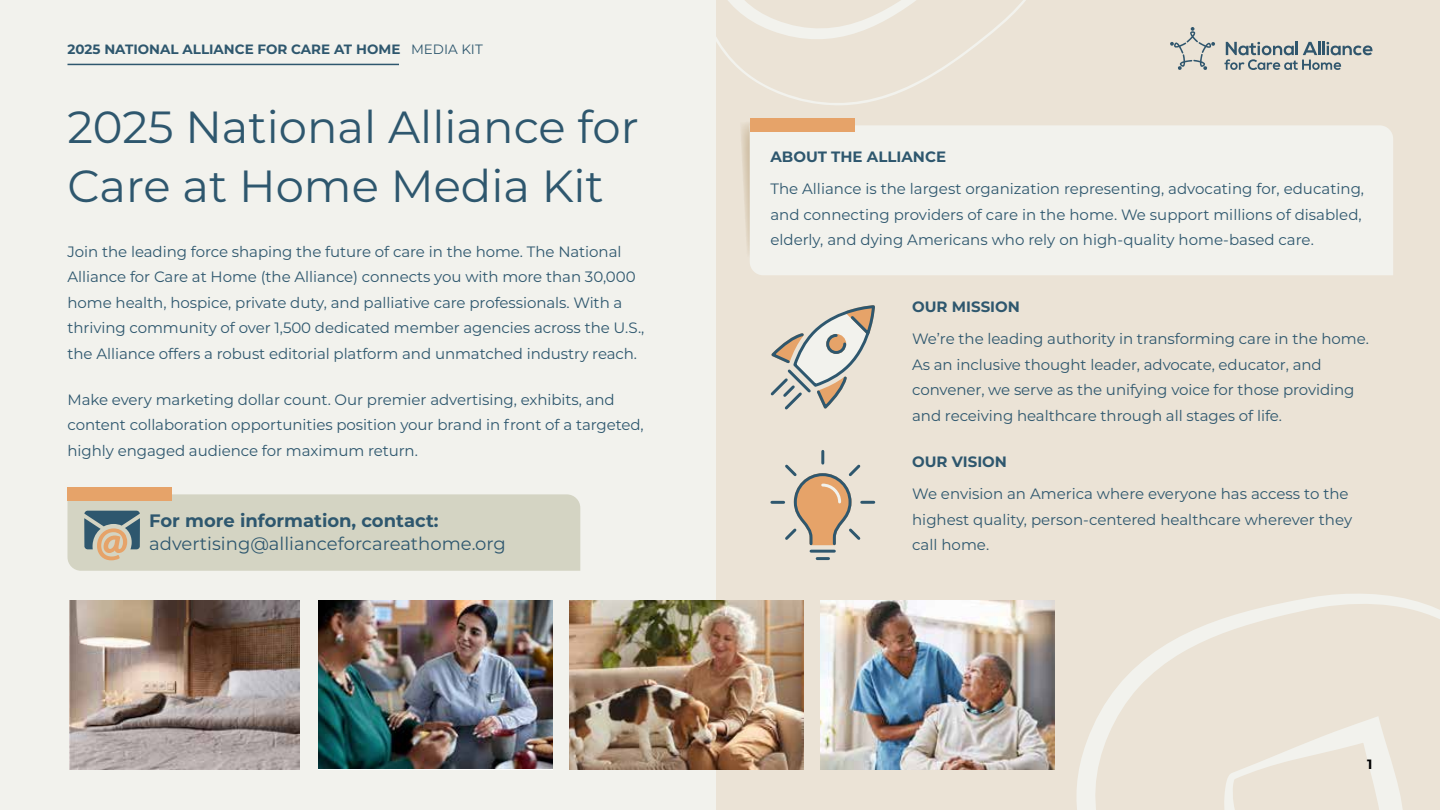
<style>
.page{position:relative;width:1440px;height:810px;background:#f2f2ed}
.page>*{position:absolute;margin:0;border:0;box-sizing:border-box;transform-origin:0 0}
.t1{font:45px/58.5px "Montserrat";color:#2e576e}
.t2{font:18px "Montserrat";color:#2e576e}
.t3{font:700 18px "Montserrat";color:#2e576e}
.t4{font:15px/25.5px "Montserrat";letter-spacing:-.005em;color:#2e576e}
.t5{font:700 15px "Montserrat";color:#2e576e}
.t6{font:700 13.5px "Montserrat";color:#2e576e}
.t7{font:700 13.5px "Montserrat";color:#000}
.s1{font-weight:400}
</style>
<div class="page">
<div style="left:716px;top:0;width:724px;height:810px;background:#ebe3d6"></div>
<svg style="left:1076px;top:744px;width:29px;height:66px;fill:#f2f2ed"></svg>
<svg style="left:1224px;top:744px;width:179px;height:66px"></svg>
<svg style="left:1054px;top:594px;width:386px;height:150px"></svg>
<img style="left:569px;top:600px;width:235px;height:170px">
<img style="left:820px;top:600px;width:234px;height:170px">
<img style="left:318px;top:600px;width:235px;height:168px">
<svg style="left:716px;top:0;width:310px;height:252px"></svg>
<div style="left:750px;top:125px;width:643px;height:150px;background:#f2f2ed"></div>
<div style="left:750px;top:118px;width:104px;height:14px;background:#e6a369"></div>
<svg style="left:770px;top:307px;width:105px;height:103px"></svg>
<svg style="left:770px;top:450px;width:106px;height:111px"></svg>
<div style="left:68px;top:487px;width:104px;height:14px;background:#e6a369"></div>
<svg style="left:68px;top:494px;width:512px;height:77px;background:#cfcfbe"></svg>
<img style="left:70px;top:600px;width:230px;height:169px">
<svg style="left:1224px;top:41px;width:148px;height:29px"></svg>
<svg style="left:1170px;top:27px;width:45px;height:43px"></svg>
<hr style="left:68px;top:64px;width:331px;height:1px;background:#2e576e">
<p class="t6" style="left:68px;top:39px;width:417px">2025 NATIONAL ALLIANCE FOR CARE AT HOME <span class="s1">MEDIA KIT</span></p>
<h1 class="t1" style="left:68px;top:96px;width:573px">2025 National Alliance for<br>Care at Home Media Kit</h1>
<p class="t4" style="left:68px;top:238px;width:578px">Join the leading force shaping the future of care in the home. The National Alliance for Care at Home (the Alliance) connects you with more than 30,000 home health, hospice, private duty, and palliative care professionals. With a thriving community of over 1,500 dedicated member agencies across the U.S., the Alliance offers a robust editorial platform and unmatched industry reach.</p>
<p class="t4" style="left:68px;top:386px;width:578px">Make every marketing dollar count. Our premier advertising, exhibits, and content collaboration opportunities position your brand in front of a targeted, highly engaged audience for maximum return.</p>
<p class="t3" style="left:149px;top:508px;width:291px">For more information, contact:</p>
<p class="t2" style="left:149px;top:531px;width:358px">advertising@allianceforcareathome.org</p>
<p class="t5" style="left:770px;top:146px;width:177px">ABOUT THE ALLIANCE</p>
<p class="t4" style="left:770px;top:176px;width:595px">The Alliance is the largest organization representing, advocating for, educating, and connecting providers of care in the home. We support millions of disabled, elderly, and dying Americans who rely on high-quality home-based care.</p>
<p class="t5" style="left:912px;top:296px;width:109px">OUR MISSION</p>
<p class="t4" style="left:912px;top:326px;width:458px">We’re the leading authority in transforming care in the home.<br>As an inclusive thought leader, advocate, educator, and convener, we serve as the unifying voice for those providing and receiving healthcare through all stages of life.</p>
<p class="t5" style="left:912px;top:451px;width:96px">OUR VISION</p>
<p class="t4" style="left:912px;top:481px;width:441px">We envision an America where everyone has access to the highest quality, person-centered healthcare wherever they call home.</p>
<p class="t7" style="left:1367px;top:754px;width:7px">1</p>
</div>
